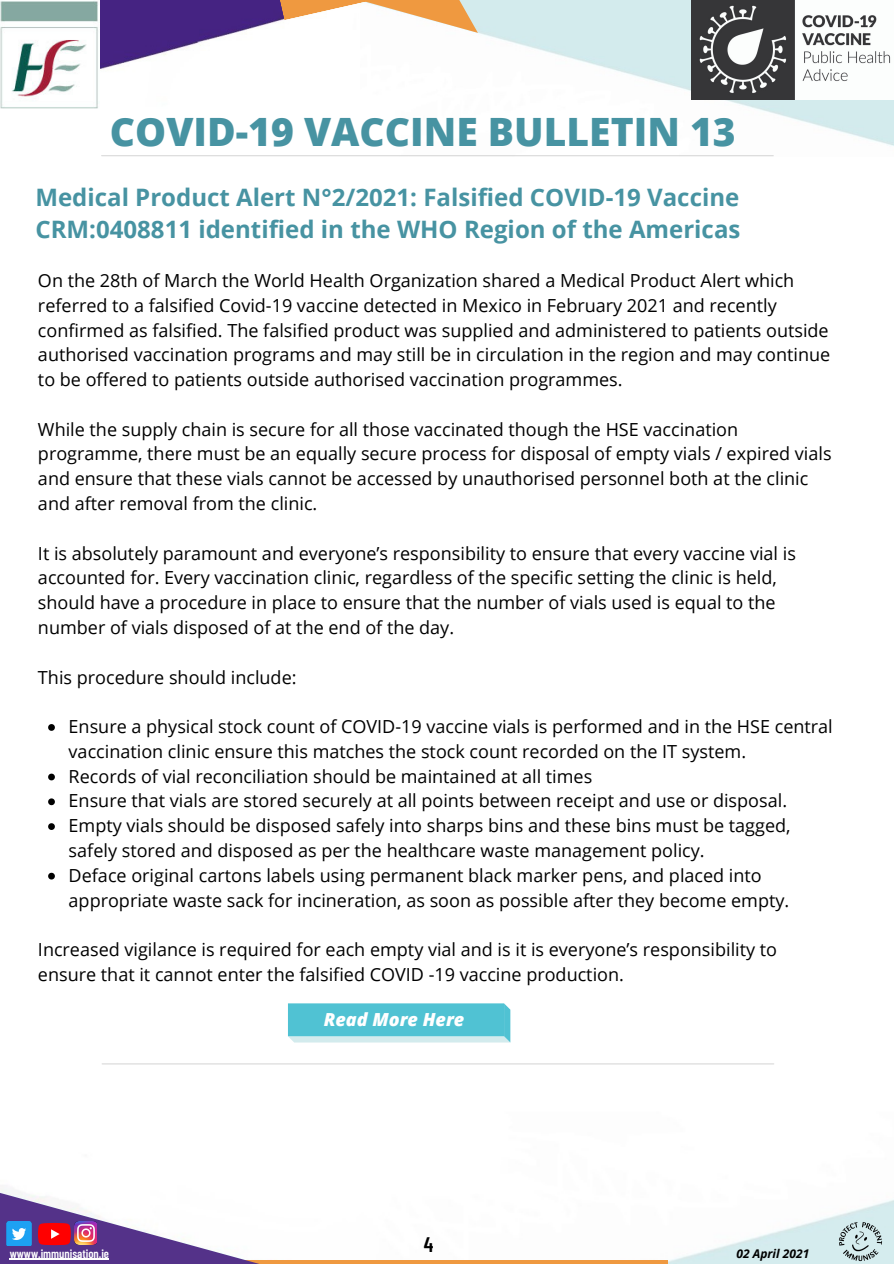
<style>
.page{position:relative;width:894px;height:1264px;background:#fff}
.page>*{position:absolute;margin:0;border:0;box-sizing:border-box;transform-origin:0 0}
.t1{font:800 39px "Open Sans";color:#4793a2}
.t2{font:700 24px/32.7px "Open Sans";color:#4793a2}
.t3{font:600 21px "Barlow Condensed";color:#000}
.t4{font:18px/24.8px "Open Sans";color:#000}
.t5{font:italic 800 18px "Open Sans";color:#fff}
.t6{font:600 12px "Barlow Condensed";color:#fff}
.t7{font:italic 700 12px "Open Sans";color:#000}
</style>
<div class="page">
<img style="left:359px;top:0;width:534px;height:157px">
<img style="left:0;top:1189px;width:893px;height:74px">
<img style="left:690px;top:0;width:203px;height:99px">
<img style="left:100px;top:0;width:259px;height:157px">
<hr style="left:102px;top:155px;width:671px;height:1px;background:#d9d9d9">
<img style="left:0;top:1px;width:98px;height:108px">
<svg style="left:359px;top:1259px;width:308px;height:4px"></svg>
<img style="left:0;top:1192px;width:359px;height:71px">
<svg style="left:38px;top:1222px;width:33px;height:23px"></svg>
<img style="left:74px;top:1221px;width:23px;height:23px">
<img style="left:838px;top:1221px;width:44px;height:40px">
<svg style="left:241px;top:0;width:237px;height:34px"></svg>
<img style="left:3px;top:1221px;width:32px;height:24px">
<svg style="left:48px;top:724px;width:7px;height:6px"></svg>
<svg style="left:48px;top:773px;width:7px;height:7px"></svg>
<svg style="left:48px;top:798px;width:7px;height:7px"></svg>
<svg style="left:48px;top:823px;width:7px;height:7px"></svg>
<svg style="left:48px;top:872px;width:7px;height:7px"></svg>
<hr style="left:10px;top:1258px;width:99px;height:1px;background:#fff">
<hr style="left:102px;top:1063px;width:671px;height:1px;background:#d9d9d9">
<svg style="left:288px;top:1003px;width:222px;height:39px;background:#65c8d7"></svg>
<p class="t1" style="left:110px;top:104px;width:627px">COVID-19 VACCINE BULLETIN 13</p>
<p class="t2" style="left:35px;top:180px;width:706px">Medical Product Alert N°2/2021: Falsified COVID-19 Vaccine<br>CRM:0408811 identified in the WHO Region of the Americas</p>
<p class="t4" style="left:38px;top:267px;width:793px">On the 28th of March the World Health Organization shared a Medical Product Alert which referred to a falsified Covid-19 vaccine detected in Mexico in February 2021 and recently confirmed as falsified. The falsified product was supplied and administered to patients outside authorised vaccination programs and may still be in circulation in the region and may continue to be offered to patients outside authorised vaccination programmes.</p>
<p class="t4" style="left:38px;top:416px;width:795px">While the supply chain is secure for all those vaccinated though the HSE vaccination programme, there must be an equally secure process for disposal of empty vials / expired vials and ensure that these vials cannot be accessed by unauthorised personnel both at the clinic and after removal from the clinic.</p>
<p class="t4" style="left:38px;top:540px;width:759px">It is absolutely paramount and everyone’s responsibility to ensure that every vaccine vial is accounted for. Every vaccination clinic, regardless of the specific setting the clinic is held, should have a procedure in place to ensure that the number of vials used is equal to the number of vials disposed of at the end of the day.</p>
<p class="t4" style="left:38px;top:664px;width:260px">This procedure should include:</p>
<p class="t4" style="left:69px;top:713px;width:765px">Ensure a physical stock count of COVID-19 vaccine vials is performed and in the HSE central vaccination clinic ensure this matches the stock count recorded on the IT system.</p>
<p class="t4" style="left:69px;top:763px;width:525px">Records of vial reconciliation should be maintained at all times</p>
<p class="t4" style="left:69px;top:788px;width:719px">Ensure that vials are stored securely at all points between receipt and use or disposal.</p>
<p class="t4" style="left:69px;top:812px;width:723px">Empty vials should be disposed safely into sharps bins and these bins must be tagged, safely stored and disposed as per the healthcare waste management policy.</p>
<p class="t4" style="left:69px;top:862px;width:722px">Deface original cartons labels using permanent black marker pens, and placed into appropriate waste sack for incineration, as soon as possible after they become empty.</p>
<p class="t4" style="left:38px;top:936px;width:740px">Increased vigilance is required for each empty vial and is it is everyone’s responsibility to ensure that it cannot enter the falsified COVID -19 vaccine production.</p>
<p class="t6" style="left:10px;top:1245px;width:101px">wwww.immunisation.ie</p>
<p class="t5" style="left:324px;top:1006px;width:142px">Read More Here</p>
<p class="t3" style="left:423px;top:1231px;width:11px">4</p>
<p class="t7" style="left:736px;top:1245px;width:74px">02 April 2021</p>
</div>
